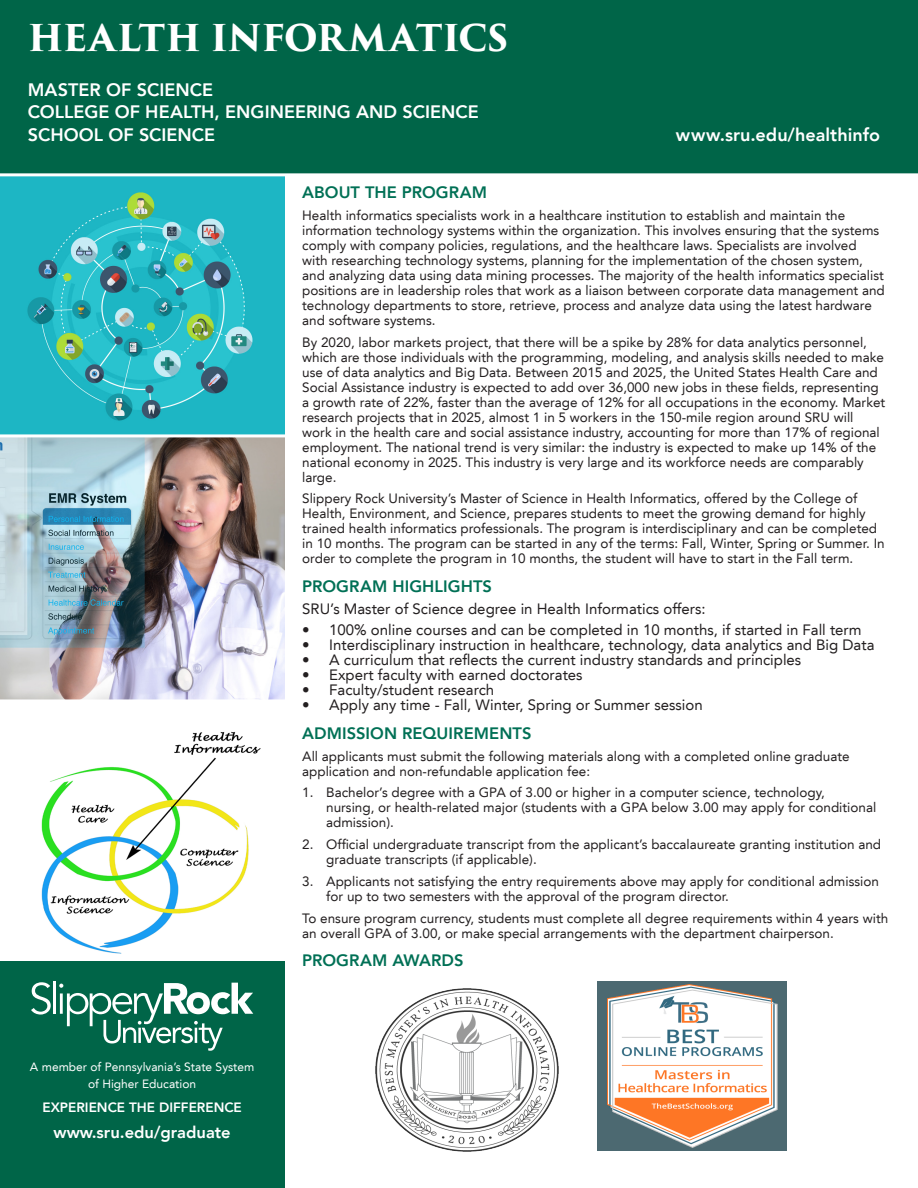
<style>
.page{position:relative;width:918px;height:1188px;background:#fff}
.page>*{position:absolute;margin:0;border:0;box-sizing:border-box;transform-origin:0 0}
.Department__Headlin{font:700 36px "Trajan Pro 3";letter-spacing:-.005em;color:#fff}
.Master_of_____Colle{font:800 18px "Avenir LT";color:#fff}
.Admission_Requireme{font:800 16.5px "Avenir LT";letter-spacing:.005em;color:#007055}
.t1{font:800 16.5px "Avenir LT";color:#fff}
.About_the_Program{font:800 16.5px "Avenir LT";letter-spacing:.005em;color:#007055}
.Program_Description{font:800 16.5px "Avenir LT";letter-spacing:.005em;color:#007055}
.Program_Highlights{font:15px "Avenir LT";color:#231f20}
.Program_Highlights-2{font:13.5px/15px "Avenir LT";color:#231f20}
.Program_Description-2{font:13.5px/15px "Avenir LT";color:#231f20}
.Curriculum__Body_Te{font:13.5px/15px "Avenir LT";color:#231f20}
.Admission_Requireme-2{font:13.5px/15px "Avenir LT";color:#231f20}
.t2{font:800 13.5px "Avenir LT";color:#fff}
.t3{font:12px/16.5px "Avenir LT";color:#fff;text-align:center}
</style>
<div class="page">
<div style="left:0;top:0;width:918px;height:173px;background:#006548"></div>
<div style="left:0;top:959px;width:284px;height:229px;background:#006548"></div>
<svg style="left:31px;top:982px;width:20px;height:33px"></svg>
<hr style="left:53px;top:981px;width:3px;height:33px;background:#fff">
<svg style="left:59px;top:983px;width:194px;height:68px"></svg>
<img style="left:0;top:176px;width:284px;height:258px">
<img style="left:0;top:437px;width:284px;height:262px">
<img style="left:41px;top:731px;width:220px;height:223px">
<img style="left:376px;top:988px;width:182px;height:164px">
<img style="left:597px;top:981px;width:189px;height:169px">
<hr style="left:0;top:958px;width:293px;height:3px;background:#fff">
<p class="Department__Headlin" style="left:28px;top:11px;width:482px">HEALTH INFORMATICS</p>
<p class="Master_of_____Colle" style="left:28px;top:79px;width:187px">MASTER OF SCIENCE</p>
<p class="Master_of_____Colle" style="left:28px;top:101px;width:452px">COLLEGE OF HEALTH, ENGINEERING AND SCIENCE</p>
<p class="Master_of_____Colle" style="left:28px;top:124px;width:189px">SCHOOL OF SCIENCE</p>
<p class="Master_of_____Colle" style="left:676px;top:124px;width:206px">www.sru.edu/healthinfo</p>
<p class="t3" style="left:30px;top:1059px;width:226px">A member of Pennsylvania’s State System of Higher Education</p>
<p class="t2" style="left:42px;top:1099px;width:201px">EXPERIENCE THE DIFFERENCE</p>
<p class="t1" style="left:54px;top:1123px;width:179px">www.sru.edu/graduate</p>
<p class="Program_Description" style="left:302px;top:183px;width:186px">ABOUT THE PROGRAM</p>
<p class="Program_Description-2" style="left:302px;top:208px;width:584px">Health informatics specialists work in a healthcare institution to establish and maintain the information technology systems within the organization. This involves ensuring that the systems comply with company policies, regulations, and the healthcare laws. Specialists are involved with researching technology systems, planning for the implementation of the chosen system, and analyzing data using data mining processes. The majority of the health informatics specialist positions are in leadership roles that work as a liaison between corporate data management and technology departments to store, retrieve, process and analyze data using the latest hardware and software systems.</p>
<p class="Program_Highlights-2" style="left:302px;top:334px;width:585px">By 2020, labor markets project, that there will be a spike by 28% for data analytics personnel, which are those individuals with the programming, modeling, and analysis skills needed to make use of data analytics and Big Data. Between 2015 and 2025, the United States Health Care and Social Assistance industry is expected to add over 36,000 new jobs in these fields, representing a growth rate of 22%, faster than the average of 12% for all occupations in the economy. Market research projects that in 2025, almost 1 in 5 workers in the 150-mile region around SRU will work in the health care and social assistance industry, accounting for more than 17% of regional employment. The national trend is very similar: the industry is expected to make up 14% of the national economy in 2025. This industry is very large and its workforce needs are comparably large.</p>
<p class="Program_Highlights-2" style="left:302px;top:491px;width:584px">Slippery Rock University’s Master of Science in Health Informatics, offered by the College of Health, Environment, and Science, prepares students to meet the growing demand for highly trained health informatics professionals. The program is interdisciplinary and can be completed in 10 months. The program can be started in any of the terms: Fall, Winter, Spring or Summer. In order to complete the program in 10 months, the student will have to start in the Fall term.</p>
<p class="About_the_Program" style="left:302px;top:576px;width:191px">PROGRAM HIGHLIGHTS</p>
<p class="Program_Highlights" style="left:302px;top:600px;width:405px">SRU’s Master of Science degree in Health Informatics offers:</p>
<p class="Program_Highlights" style="left:302px;top:621px;width:561px">• 100% online courses and can be completed in 10 months, if started in Fall term</p>
<p class="Program_Highlights" style="left:302px;top:636px;width:574px">• Interdisciplinary instruction in healthcare, technology, data analytics and Big Data</p>
<p class="Program_Highlights" style="left:302px;top:651px;width:501px">• A curriculum that reflects the current industry standards and principles</p>
<p class="Program_Highlights" style="left:302px;top:666px;width:282px">• Expert faculty with earned doctorates</p>
<p class="Program_Highlights" style="left:302px;top:681px;width:194px">• Faculty/student research</p>
<p class="Program_Highlights" style="left:302px;top:696px;width:402px">• Apply any time - Fall, Winter, Spring or Summer session</p>
<p class="Admission_Requireme" style="left:302px;top:723px;width:231px">ADMISSION REQUIREMENTS</p>
<p class="Admission_Requireme-2" style="left:302px;top:748px;width:549px">All applicants must submit the following materials along with a completed online graduate application and non-refundable application fee:</p>
<p class="Curriculum__Body_Te" style="left:326px;top:785px;width:552px;text-indent:-24px">1. Bachelor’s degree with a GPA of 3.00 or higher in a computer science, technology, nursing, or health-related major (students with a GPA below 3.00 may apply for conditional admission).</p>
<p class="Curriculum__Body_Te" style="left:326px;top:837px;width:556px;text-indent:-24px">2. Official undergraduate transcript from the applicant’s baccalaureate granting institution and graduate transcripts (if applicable).</p>
<p class="Curriculum__Body_Te" style="left:326px;top:874px;width:554px;text-indent:-24px">3. Applicants not satisfying the entry requirements above may apply for conditional admission for up to two semesters with the approval of the program director.</p>
<p class="Curriculum__Body_Te" style="left:302px;top:910px;width:588px">To ensure program currency, students must complete all degree requirements within 4 years with</p>
<p class="Curriculum__Body_Te" style="left:302px;top:925px;width:533px">an overall GPA of 3.00, or make special arrangements with the department chairperson.</p>
<p class="Admission_Requireme" style="left:302px;top:951px;width:163px">PROGRAM AWARDS</p>
</div>
